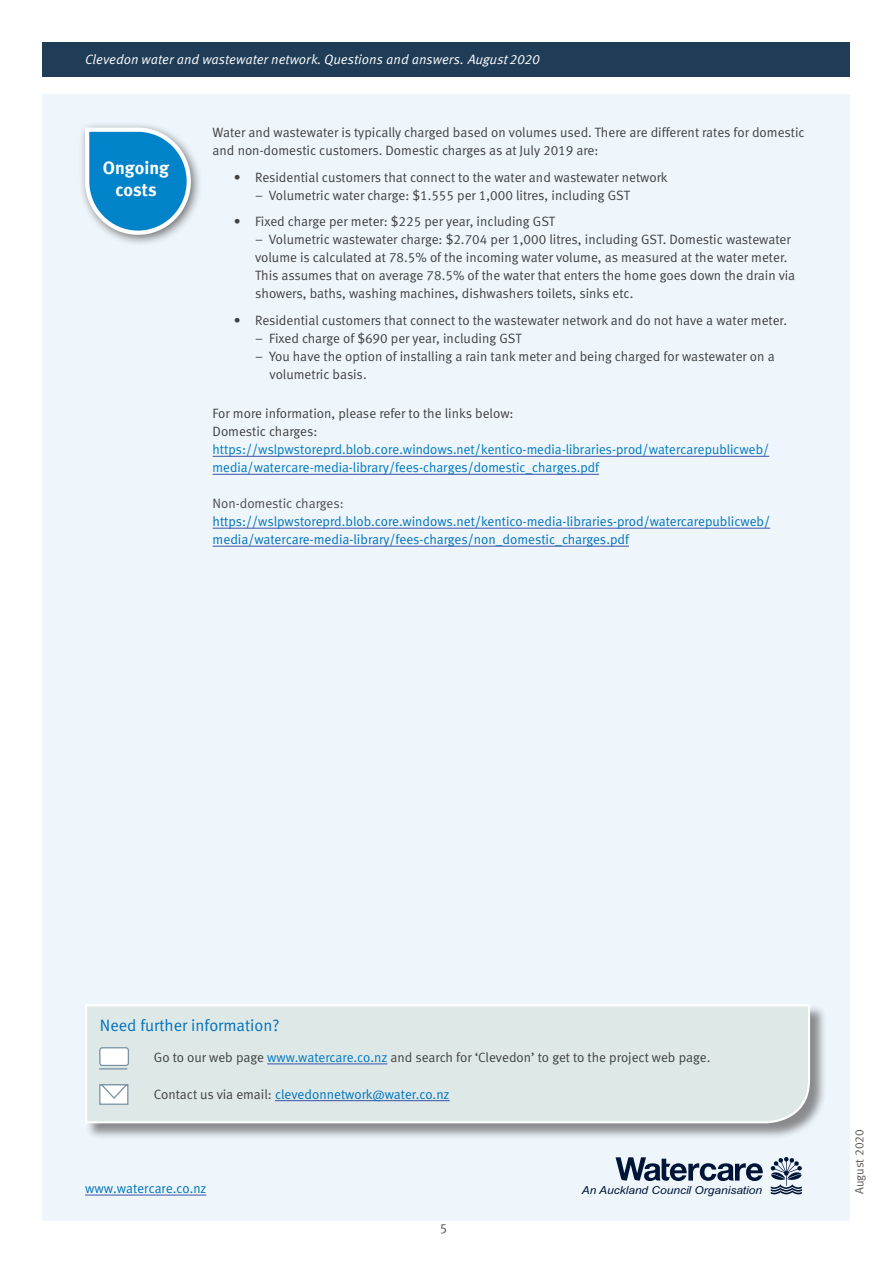
<style>
.page{position:relative;width:893px;height:1263px;background:#fff}
.page>*{position:absolute;margin:0;border:0;box-sizing:border-box;transform-origin:0 0}
.t1{font:18px "Meta Bold LF";color:#fff}
.t2{font:16.5px "Meta Normal LF";color:#0072bc}
.t3{font:13.5px/18px "Meta Normal LF";color:#414142}
.t4{font:13.5px/18px "Meta Normal LF";color:#0072bc}
.t5{font:13.5px/18px "Meta Plus Normal";color:#0079c1}
.t6{font:13.5px "Meta Pro Norm Ita";color:#fff}
.t7{font:13.5px "Meta Normal LF";color:#4d4d4f}
.t8{font:13.5px "Meta Plus Normal";color:#0072bc}
.t9{font:13.5px "Meta Plus Normal";color:#58595b}
.t10{font:12px "Meta Normal LF";color:#58595b}
.t11{font:italic 10.95px "Arial";color:#001438;scale:1.08 1}
.s1{font-family:"Meta Normal LF";font-style:italic}
.s2{color:#0079c1}
.s3{color:#414142}
</style>
<div class="page">
<div style="left:43px;top:94px;width:807px;height:1126px;background:#eef6fb"></div>
<div style="left:43px;top:43px;width:807px;height:34px;background:#203d58"></div>
<svg style="left:770px;top:1157px;width:32px;height:37px"></svg>
<svg style="left:615px;top:1157px;width:148px;height:24px"></svg>
<hr style="left:85px;top:1195px;width:121px;height:1px;background:#3953a4">
<hr style="left:213px;top:456px;width:556px;height:1px;background:#3953a4">
<hr style="left:213px;top:474px;width:386px;height:1px;background:#3953a4">
<hr style="left:213px;top:528px;width:557px;height:1px;background:#3953a4">
<hr style="left:213px;top:546px;width:416px;height:1px;background:#3953a4">
<div style="left:85px;top:1004px;width:742px;height:136px;background:#231f20;opacity:.5"></div>
<svg style="left:85px;top:1004px;width:726px;height:120px;background:#dee8e7"></svg>
<div style="left:99px;top:1084px;width:29px;height:21px;background:#fff;border:1px solid #7792a2"></div>
<svg style="left:99px;top:1083px;width:30px;height:17px"></svg>
<div style="left:100px;top:1048px;width:28px;height:17px;background:#fff;border-radius:3px"></div>
<div style="left:99px;top:1047px;width:30px;height:19px;border:1px solid #7792a2;border-radius:3px"></div>
<svg style="left:99px;top:1068px;width:28px;height:1px"></svg>
<div style="left:79px;top:122px;width:124px;height:125px;background:#231f20;opacity:.6"></div>
<svg style="left:83px;top:125px;width:110px;height:112px;background:#4ea5d3"></svg>
<p class="t6" style="left:85px;top:49px;width:456px">Clevedon water and wastewater network. Questions and answers. <span class="s1">August</span>2020</p>
<p class="t1" style="left:103px;top:157px;width:68px">Ongoing</p>
<p class="t1" style="left:115px;top:179px;width:43px">costs</p>
<p class="t3" style="left:213px;top:124px;width:594px">Water and wastewater is typically charged based on volumes used. There are different rates for domestic and non-domestic customers. Domestic charges as at July 2019 are:</p>
<p class="t3" style="left:234px;top:168px;width:435px">• Residential customers that connect to the water and wastewater network</p>
<p class="t3" style="left:255px;top:186px;width:376px">– Volumetric water charge: $1.555 per 1,000 litres, including GST</p>
<p class="t3" style="left:234px;top:213px;width:323px">• Fixed charge per meter: $225 per year, including GST</p>
<p class="t3" style="left:255px;top:231px;width:542px">– Volumetric wastewater charge: $2.704 per 1,000 litres, including GST. Domestic wastewater volume is calculated at 78.5% of the incoming water volume, as measured at the water meter.<br>This assumes that on average 78.5% of the water that enters the home goes down the drain via showers, baths, washing machines, dishwashers toilets, sinks etc.</p>
<p class="t3" style="left:234px;top:311px;width:555px">• Residential customers that connect to the wastewater network and do not have a water meter.</p>
<p class="t3" style="left:255px;top:329px;width:268px">– Fixed charge of $690 per year, including GST</p>
<p class="t3" style="left:270px;top:347px;width:507px;text-indent:-14px">– You have the option of installing a rain tank meter and being charged for wastewater on a volumetric basis.</p>
<p class="t3" style="left:213px;top:404px;width:302px">For more information, please refer to the links below:</p>
<p class="t3" style="left:213px;top:422px;width:106px">Domestic charges:</p>
<p class="t5" style="left:213px;top:440px;width:558px">https://wslpwstoreprd.blob.core.windows.net/kentico-media-libraries-prod/watercarepublicweb/ media/watercare-media-library/fees-charges/domestic_charges.pdf</p>
<p class="t7" style="left:213px;top:496px;width:133px">Non-domestic charges:</p>
<p class="t4" style="left:213px;top:512px;width:559px">https://wslpwstoreprd.blob.core.windows.net/kentico-media-libraries-prod/watercarepublicweb/ media/watercare-media-library/fees-charges/non_domestic_charges.pdf</p>
<p class="t2" style="left:100px;top:1016px;width:181px">Need further information?</p>
<p class="t3" style="left:154px;top:1048px;width:558px">Go to our web page <span class="s2">www.watercare.co.nz</span> and search for ‘Clevedon’ to get to the project web page.</p>
<p class="t4" style="left:154px;top:1085px;width:297px"><span class="s3">Contact us via email:</span> clevedonnetwork@water.co.nz</p>
<p class="t8" style="left:85px;top:1180px;width:123px">www.watercare.co.nz</p>
<p class="t11" style="left:582px;top:1183px;width:168px">An Auckland Council Organisation</p>
<p class="t9" style="left:440px;top:1219px;width:9px">5</p>
<p class="t10" style="left:852px;top:1194px;width:67px;rotate:-90deg">August 2020</p>
</div>
